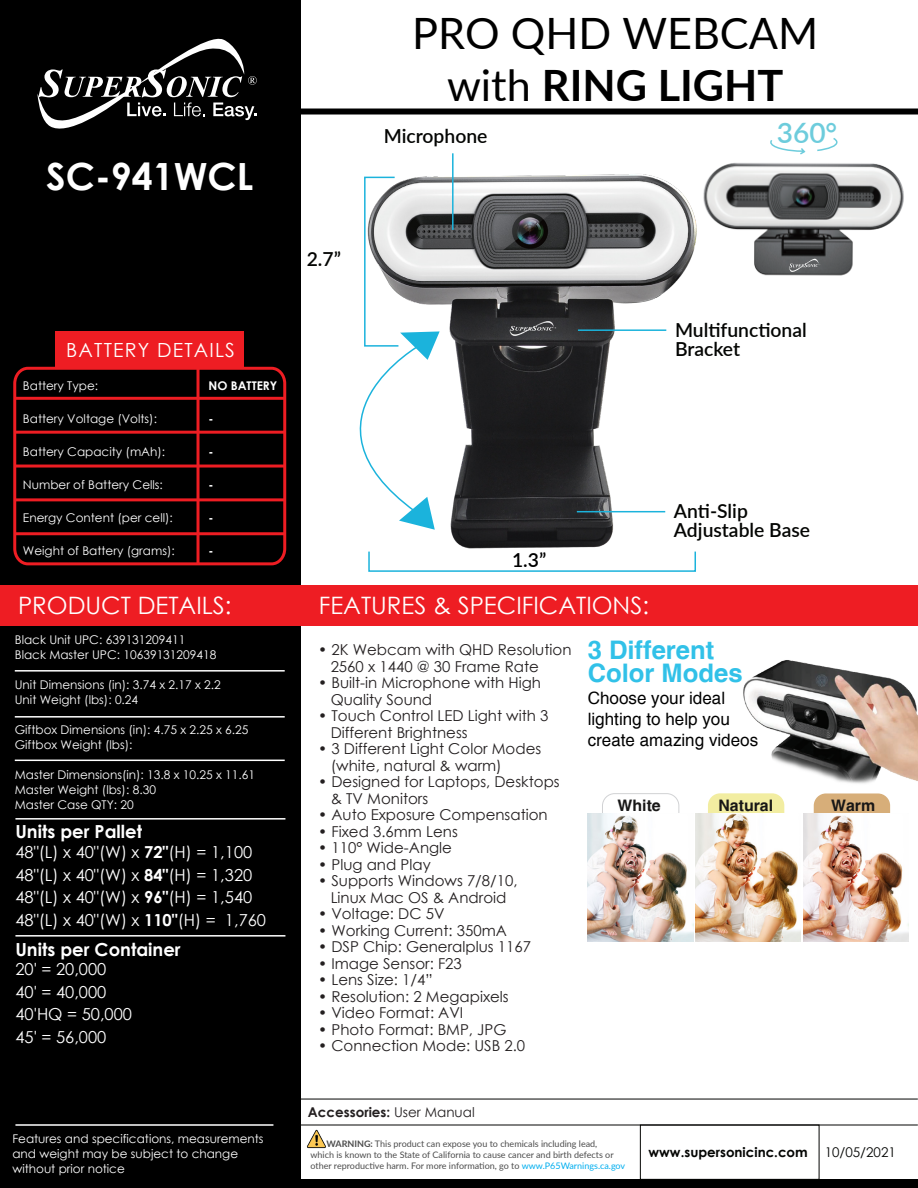
<style>
.page{position:relative;width:918px;height:1188px;background:#fff}
.page>*{position:absolute;margin:0;border:0;box-sizing:border-box;transform-origin:0 0}
.t1{font:43.2px/51.9px "Lato";color:#000;text-align:center}
.t2{font:700 37.5px "Century Gothic";color:#fff}
.t3{font:600 28.05px "Lato";color:#6dccdc}
.t4{font:700 25.5px/23.4px "Helvetica";color:#31c1e8}
.t5{font:24px "Century Gothic";color:#fff}
.t6{font:19.5px "Century Gothic";letter-spacing:.06em;color:#fff}
.t7{font:600 19.35px/19.4px "Lato";color:#040503}
.t8{font:600 19.35px "Lato";color:#000}
.t9{font:700 18px "Century Gothic";color:#fff}
.t10{font:17.1px/21.3px "Helvetica";color:#000}
.t11{font:16.5px/22.4px "Century Gothic";color:#fff}
.t12{font:700 15.9px "Helvetica";color:#181717}
.t13{font:15px/16.5px "Century Gothic";color:#231f20}
.t14{font:700 13.5px "Century Gothic";color:#231f20}
.t15{font:700 13.35px "Century Gothic";color:#040503}
.t16{font:13.35px "Century Gothic";color:#040503}
.t17{font:12px/15px "Century Gothic";color:#fff}
.t18{font:700 12px "Century Gothic";color:#fff}
.t19{font:9px/10.8px "Lato";color:#4c4c4c}
.s1{font-weight:700}
.s2{font-weight:400}
.s3{color:#00aeef}
</style>
<div class="page">
<div style="left:0;top:0;width:301px;height:1188px;background:#000"></div>
<hr style="left:299px;top:1125px;width:619px;height:1px;background:#040503">
<div style="left:0;top:1179px;width:918px;height:9px;background:#000"></div>
<div style="left:0;top:585px;width:918px;height:41px;background:#ee1d23"></div>
<hr style="left:15px;top:670px;width:270px;height:2px;background:#fff">
<div style="left:299px;top:109px;width:619px;height:6px;background:#000"></div>
<hr style="left:15px;top:1124px;width:258px;height:2px;background:#fff">
<hr style="left:15px;top:716px;width:270px;height:2px;background:#fff">
<hr style="left:15px;top:760px;width:270px;height:1px;background:#fff">
<hr style="left:300px;top:1099px;width:618px;height:1px;background:#040503">
<hr style="left:15px;top:818px;width:270px;height:2px;background:#fff">
<hr style="left:15px;top:935px;width:270px;height:2px;background:#fff">
<div style="left:55px;top:332px;width:189px;height:36px;background:#ee1d23"></div>
<svg style="left:13px;top:366px;width:274px;height:200px"></svg>
<hr style="left:197px;top:368px;width:3px;height:196px;background:#ee1d23">
<img style="left:307px;top:1129px;width:19px;height:20px">
<div style="left:640px;top:1125px;width:179px;height:55px;border:1px solid #040503"></div>
<svg style="left:37px;top:38px;width:220px;height:91px"></svg>
<img style="left:440px;top:174px;width:257px;height:375px">
<hr style="left:452px;top:153px;width:2px;height:77px;background:#1bb3dc">
<hr style="left:578px;top:329px;width:88px;height:2px;background:#1bb3dc">
<hr style="left:577px;top:511px;width:88px;height:1px;background:#1bb3dc">
<svg style="left:359px;top:176px;width:81px;height:354px"></svg>
<div style="left:368px;top:551px;width:328px;height:21px;border:2px solid #1bb3dc"></div>
<svg style="left:833px;top:138px;width:5px;height:5px"></svg>
<img style="left:703px;top:143px;width:201px;height:133px">
<svg style="left:789px;top:258px;width:31px;height:15px"></svg>
<img style="left:743px;top:660px;width:175px;height:154px">
<div style="left:602px;top:793px;width:77px;height:33px;border:1px solid #d1d2d4;border-radius:12px"></div>
<div style="left:708px;top:793px;width:76px;height:33px;background:#f2eda1;border-radius:12px"></div>
<div style="left:814px;top:793px;width:76px;height:33px;background:#d7ae79;border-radius:12px"></div>
<img style="left:588px;top:814px;width:105px;height:127px">
<img style="left:803px;top:814px;width:106px;height:127px">
<img style="left:695px;top:814px;width:106px;height:127px">
<h2 class="t2" style="left:46px;top:148px;width:209px">SC-941WCL</h2>
<h3 class="t6" style="left:66px;top:336px;width:170px">BATTERY DETAILS</h3>
<p class="t17" style="left:23px;top:378px;width:77px">Battery Type:</p>
<p class="t17" style="left:23px;top:411px;width:136px">Battery Voltage (Volts):</p>
<p class="t17" style="left:23px;top:444px;width:144px">Battery Capacity (mAh):</p>
<p class="t17" style="left:23px;top:477px;width:142px">Number of Battery Cells:</p>
<p class="t17" style="left:23px;top:510px;width:151px">Energy Content (per cell):</p>
<p class="t17" style="left:23px;top:543px;width:153px">Weight of Battery (grams):</p>
<p class="t18" style="left:208px;top:376px;width:70px">NO BATTERY</p>
<p class="t18" style="left:208px;top:409px;width:7px">-</p>
<p class="t18" style="left:208px;top:442px;width:7px">-</p>
<p class="t18" style="left:208px;top:475px;width:7px">-</p>
<p class="t18" style="left:208px;top:508px;width:7px">-</p>
<p class="t18" style="left:208px;top:541px;width:7px">-</p>
<h3 class="t5" style="left:18px;top:589px;width:215px">PRODUCT DETAILS:</h3>
<p class="t17" style="left:15px;top:632px;width:203px">Black Unit UPC: 639131209411<br>Black Master UPC: 10639131209418</p>
<p class="t17" style="left:15px;top:677px;width:208px">Unit Dimensions (in): 3.74 x 2.17 x 2.2<br>Unit Weight (lbs): 0.24</p>
<p class="t17" style="left:15px;top:722px;width:235px">Giftbox Dimensions (in): 4.75 x 2.25 x 6.25<br>Giftbox Weight (lbs):</p>
<p class="t17" style="left:15px;top:767px;width:242px">Master Dimensions(in): 13.8 x 10.25 x 11.61<br>Master Weight (lbs): 8.30<br>Master Case QTY: 20</p>
<p class="t9" style="left:15px;top:818px;width:128px">Units per Pallet</p>
<p class="t11" style="left:15px;top:841px;width:252px">48"(L) x 40"(W) x <span class="s1">72"</span>(H) = 1,100<br>48"(L) x 40"(W) x <span class="s1">84"</span>(H) = 1,320<br>48"(L) x 40"(W) x <span class="s1">96"</span>(H) = 1,540<br>48"(L) x 40"(W) x <span class="s1">110"</span>(H) = 1,760</p>
<p class="t9" style="left:15px;top:936px;width:167px">Units per Container</p>
<p class="t11" style="left:15px;top:958px;width:118px">20' = 20,000<br>40' = 40,000<br>40'HQ = 50,000<br>45' = 56,000</p>
<p class="t17" style="left:12px;top:1131px;width:253px">Features and specifications, measurements and weight may be subject to change without prior notice</p>
<h1 class="t1" style="left:412px;top:6px;width:407px">PRO QHD WEBCAM with <span class="s1">RING LIGHT</span></h1>
<p class="t7" style="left:307px;top:248px;width:36px">2.7”</p>
<p class="t7" style="left:384px;top:125px;width:105px">Microphone</p>
<h3 class="t3" style="left:777px;top:112px;width:62px">360°</h3>
<p class="t7" style="left:675px;top:319px;width:133px">Multifunctional<br>Bracket</p>
<p class="t8" style="left:512px;top:546px;width:36px">1.3”</p>
<h3 class="t5" style="left:319px;top:589px;width:332px">FEATURES &amp; SPECIFICATIONS:</h3>
<p class="t7" style="left:674px;top:500px;width:138px">Anti-Slip<br>Adjustable Base</p>
<p class="t13" style="left:331px;top:641px;width:242px;text-indent:-12px">• 2K Webcam with QHD Resolution<br>2560 x 1440 @ 30 Frame Rate</p>
<p class="t13" style="left:331px;top:674px;width:212px;text-indent:-12px">• Built-in Microphone with High<br>Quality Sound</p>
<p class="t13" style="left:331px;top:707px;width:219px;text-indent:-12px">• Touch Control LED Light with 3<br>Different Brightness</p>
<p class="t13" style="left:331px;top:740px;width:212px;text-indent:-12px">• 3 Different Light Color Modes (white, natural &amp; warm)</p>
<p class="t13" style="left:331px;top:773px;width:231px;text-indent:-12px">• Designed for Laptops, Desktops &amp; TV Monitors</p>
<p class="t13" style="left:318px;top:806px;width:231px">• Auto Exposure Compensation</p>
<p class="t13" style="left:318px;top:823px;width:141px">• Fixed 3.6mm Lens</p>
<p class="t13" style="left:318px;top:839px;width:135px">• 110° Wide-Angle</p>
<p class="t13" style="left:318px;top:856px;width:114px">• Plug and Play</p>
<p class="t13" style="left:318px;top:872px;width:201px;text-align:center">• Supports Windows 7/8/10,<br>Linux Mac OS &amp; Android</p>
<p class="t13" style="left:318px;top:905px;width:128px">• Voltage: DC 5V</p>
<p class="t13" style="left:318px;top:922px;width:190px">• Working Current: 350mA</p>
<p class="t13" style="left:318px;top:938px;width:214px">• DSP Chip: Generalplus 1167</p>
<p class="t13" style="left:318px;top:955px;width:145px">• Image Sensor: F23</p>
<p class="t13" style="left:318px;top:971px;width:116px">• Lens Size: 1/4”</p>
<p class="t13" style="left:318px;top:988px;width:192px">• Resolution: 2 Megapixels</p>
<p class="t13" style="left:318px;top:1004px;width:147px">• Video Format: AVI</p>
<p class="t13" style="left:318px;top:1021px;width:190px">• Photo Format: BMP, JPG</p>
<p class="t13" style="left:318px;top:1037px;width:209px">• Connection Mode: USB 2.0</p>
<h3 class="t4" style="left:588px;top:640px;width:156px">3 Different<br>Color Modes</h3>
<p class="t10" style="left:588px;top:688px;width:172px">Choose your ideal lighting to help you create amazing videos</p>
<p class="t12" style="left:618px;top:795px;width:45px">White</p>
<p class="t12" style="left:719px;top:796px;width:56px">Natural</p>
<p class="t12" style="left:831px;top:796px;width:46px">Warm</p>
<p class="t14" style="left:308px;top:1102px;width:168px">Accessories: <span class="s2">User Manual</span></p>
<p class="t19" style="left:311px;top:1138px;width:316px;text-indent:16px"><span class="s1">WARNING:</span> This product can expose you to chemicals including lead,<br>which is known to the State of California to cause cancer and birth defects or other reproductive harm. For more information, go to <span class="s3">www.P65Warnings.ca.gov</span></p>
<p class="t15" style="left:648px;top:1142px;width:161px">www.supersonicinc.com</p>
<p class="t16" style="left:825px;top:1143px;width:73px">10/05/2021</p>
</div>
